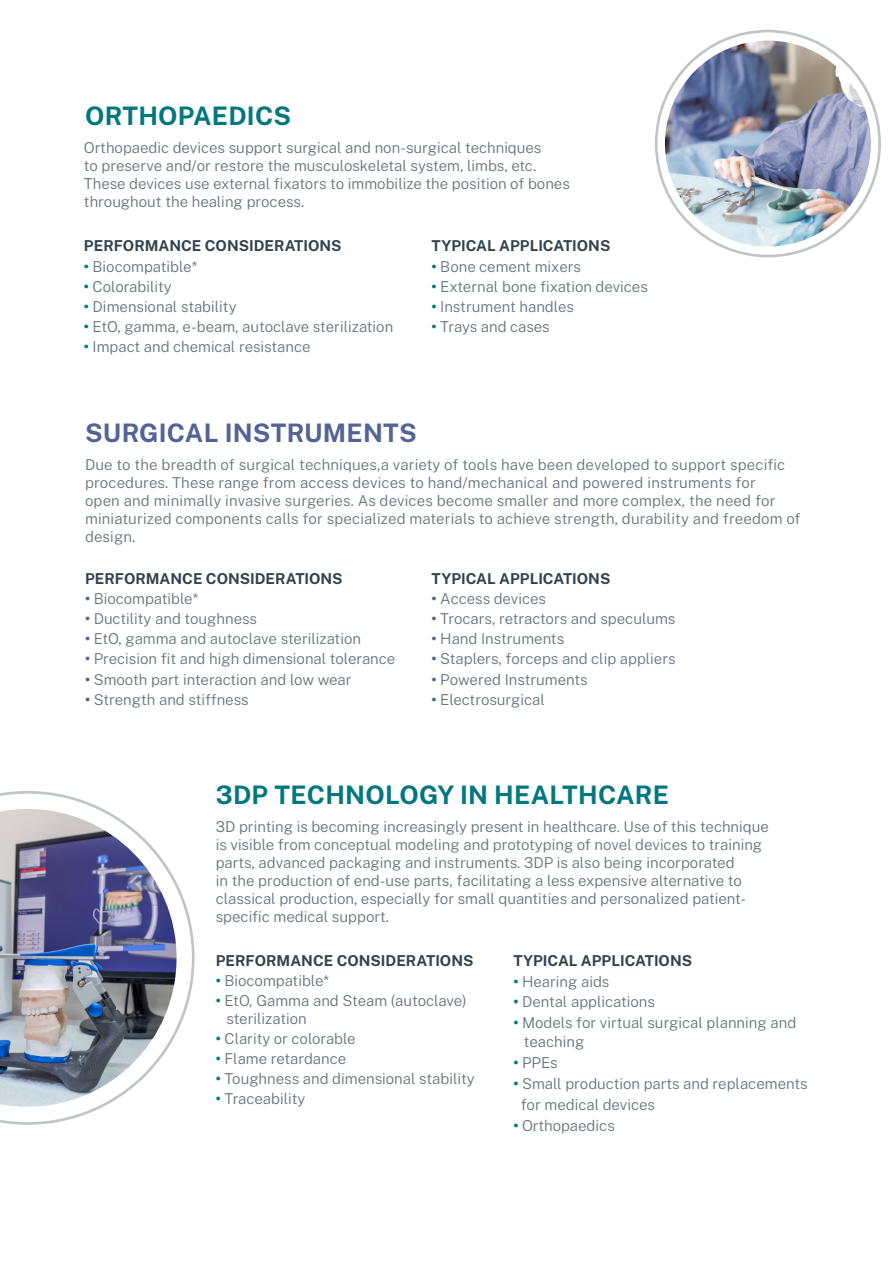
<style>
.page{position:relative;width:893px;height:1263px;background:#fff}
.page>*{position:absolute;margin:0;border:0;box-sizing:border-box;transform-origin:0 0}
.t1{font:700 25.5px "Public Sans";letter-spacing:.01em;color:#02777d}
.t2{font:700 25.5px "Public Sans";letter-spacing:.01em;color:#536395}
.t3{font:300 15px/18px "Public Sans";color:#69747c}
.t4{font:700 15px "Public Sans";color:#33424d}
.s1{font-weight:700;color:#02777d}
.s2{font-weight:700;color:#536395}
</style>
<div class="page">
<svg style="left:656px;top:31px;width:224px;height:225px"></svg>
<img style="left:665px;top:41px;width:206px;height:206px;border-radius:103px">
<svg style="left:0;top:791px;width:195px;height:334px"></svg>
<img style="left:0;top:809px;width:177px;height:298px">
<p class="t1" style="left:85px;top:99px;width:208px">ORTHOPAEDICS</p>
<p class="t3" style="left:84px;top:138px;width:487px">Orthopaedic devices support surgical and non-surgical techniques<br>to preserve and/or restore the musculoskeletal system, limbs, etc.<br>These devices use external fixators to immobilize the position of bones throughout the healing process.</p>
<p class="t4" style="left:84px;top:236px;width:259px">PERFORMANCE CONSIDERATIONS</p>
<p class="t3" style="left:84px;top:257px;width:115px"><span class="s1">•</span> Biocompatible*</p>
<p class="t3" style="left:84px;top:277px;width:89px"><span class="s1">•</span> Colorability</p>
<p class="t3" style="left:84px;top:297px;width:154px"><span class="s1">•</span> Dimensional stability</p>
<p class="t3" style="left:84px;top:317px;width:311px"><span class="s1">•</span> EtO, gamma, e-beam, autoclave sterilization</p>
<p class="t3" style="left:84px;top:337px;width:228px"><span class="s1">•</span> Impact and chemical resistance</p>
<p class="t4" style="left:432px;top:236px;width:180px">TYPICAL APPLICATIONS</p>
<p class="t3" style="left:432px;top:257px;width:151px"><span class="s1">•</span> Bone cement mixers</p>
<p class="t3" style="left:432px;top:277px;width:218px"><span class="s1">•</span> External bone fixation devices</p>
<p class="t3" style="left:432px;top:297px;width:144px"><span class="s1">•</span> Instrument handles</p>
<p class="t3" style="left:432px;top:317px;width:120px"><span class="s1">•</span> Trays and cases</p>
<p class="t2" style="left:85px;top:416px;width:333px">SURGICAL INSTRUMENTS</p>
<p class="t3" style="left:85px;top:455px;width:717px">Due to the breadth of surgical techniques,a variety of tools have been developed to support specific procedures. These range from access devices to hand/mechanical and powered instruments for<br>open and minimally invasive surgeries. As devices become smaller and more complex, the need for miniaturized components calls for specialized materials to achieve strength, durability and freedom of design.</p>
<p class="t4" style="left:85px;top:569px;width:259px">PERFORMANCE CONSIDERATIONS</p>
<p class="t3" style="left:85px;top:589px;width:115px"><span class="s2">•</span> Biocompatible*</p>
<p class="t3" style="left:85px;top:609px;width:174px"><span class="s2">•</span> Ductility and toughness</p>
<p class="t3" style="left:85px;top:629px;width:277px"><span class="s2">•</span> EtO, gamma and autoclave sterilization</p>
<p class="t3" style="left:85px;top:650px;width:312px"><span class="s2">•</span> Precision fit and high dimensional tolerance</p>
<p class="t3" style="left:85px;top:670px;width:268px"><span class="s2">•</span> Smooth part interaction and low wear</p>
<p class="t3" style="left:85px;top:690px;width:165px"><span class="s2">•</span> Strength and stiffness</p>
<p class="t4" style="left:432px;top:569px;width:180px">TYPICAL APPLICATIONS</p>
<p class="t3" style="left:432px;top:589px;width:116px"><span class="s2">•</span> Access devices</p>
<p class="t3" style="left:432px;top:609px;width:245px"><span class="s2">•</span> Trocars, retractors and speculums</p>
<p class="t3" style="left:432px;top:629px;width:134px"><span class="s2">•</span> Hand Instruments</p>
<p class="t3" style="left:432px;top:650px;width:245px"><span class="s2">•</span> Staplers, forceps and clip appliers</p>
<p class="t3" style="left:432px;top:670px;width:158px"><span class="s2">•</span> Powered Instruments</p>
<p class="t3" style="left:432px;top:690px;width:115px"><span class="s2">•</span> Electrosurgical</p>
<p class="t1" style="left:216px;top:778px;width:455px">3DP TECHNOLOGY IN HEALTHCARE</p>
<p class="t3" style="left:216px;top:817px;width:554px">3D printing is becoming increasingly present in healthcare. Use of this technique is visible from conceptual modeling and prototyping of novel devices to training parts, advanced packaging and instruments. 3DP is also being incorporated<br>in the production of end-use parts, facilitating a less expensive alternative to classical production, especially for small quantities and personalized patient&shy;specific medical support.</p>
<p class="t4" style="left:216px;top:950px;width:259px">PERFORMANCE CONSIDERATIONS</p>
<p class="t3" style="left:216px;top:971px;width:115px"><span class="s1">•</span> Biocompatible*</p>
<p class="t3" style="left:226px;top:991px;width:242px;text-indent:-11px"><span class="s1">•</span> EtO, Gamma and Steam (autoclave) sterilization</p>
<p class="t3" style="left:216px;top:1029px;width:141px"><span class="s1">•</span> Clarity or colorable</p>
<p class="t3" style="left:216px;top:1049px;width:132px"><span class="s1">•</span> Flame retardance</p>
<p class="t3" style="left:216px;top:1069px;width:260px"><span class="s1">•</span> Toughness and dimensional stability</p>
<p class="t3" style="left:216px;top:1089px;width:91px"><span class="s1">•</span> Traceability</p>
<p class="t4" style="left:513px;top:950px;width:180px">TYPICAL APPLICATIONS</p>
<p class="t3" style="left:513px;top:972px;width:98px"><span class="s1">•</span> Hearing aids</p>
<p class="t3" style="left:513px;top:992px;width:143px"><span class="s1">•</span> Dental applications</p>
<p class="t3" style="left:524px;top:1013px;width:274px;line-height:18.8px;text-indent:-11px"><span class="s1">•</span> Models for virtual surgical planning and teaching</p>
<p class="t3" style="left:513px;top:1053px;width:46px"><span class="s1">•</span> PPEs</p>
<p class="t3" style="left:513px;top:1074px;width:296px"><span class="s1">•</span> Small production parts and replacements</p>
<p class="t3" style="left:521px;top:1095px;width:136px">for medical devices</p>
<p class="t3" style="left:513px;top:1116px;width:103px"><span class="s1">•</span> Orthopaedics</p>
</div>
